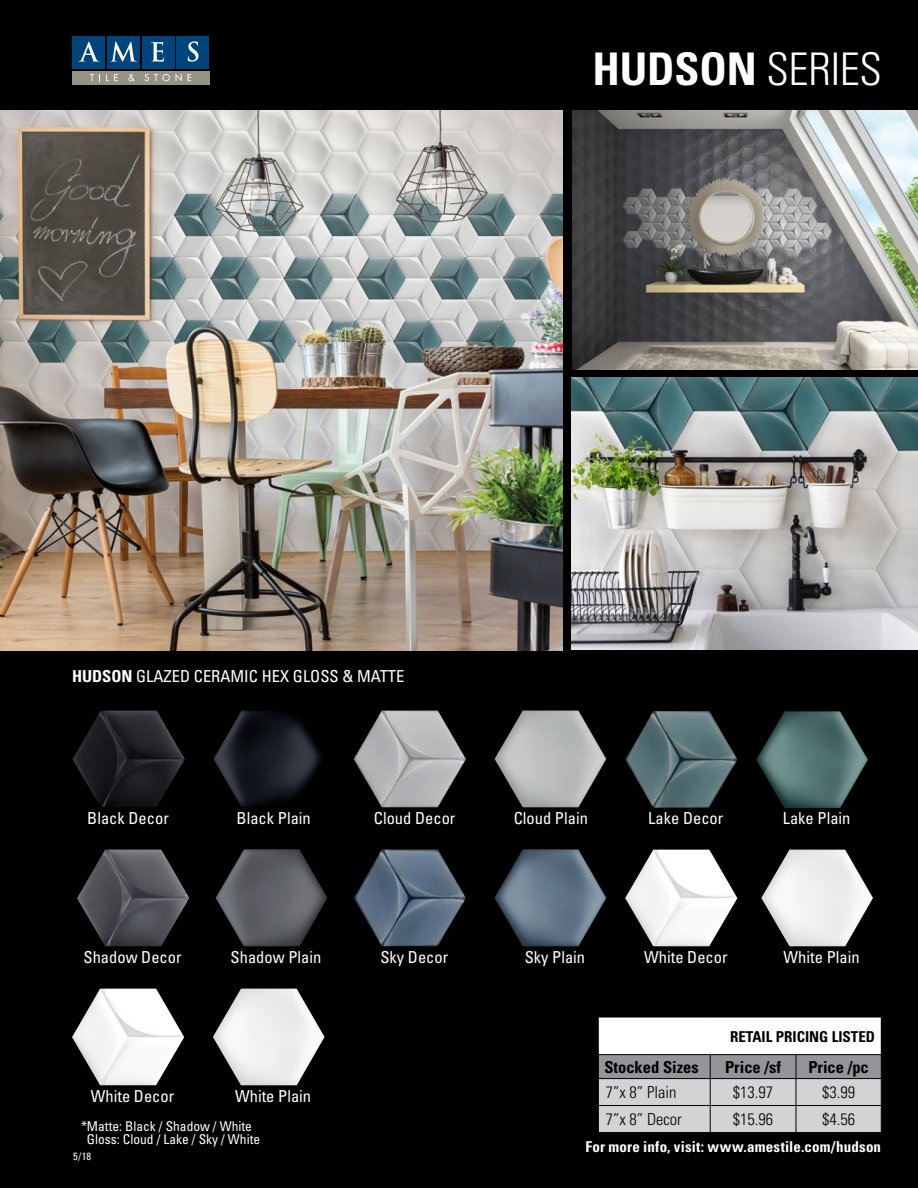
<style>
.page{position:relative;width:918px;height:1188px;background:#000}
.page>*{position:absolute;margin:0;border:0;box-sizing:border-box;transform-origin:0 0}
.t1{font:700 condensed 45px "Univers LT Std";letter-spacing:-.005em;color:#fff}
.t2{font:condensed 16.5px "Univers LT Std";color:#fff}
.t3{font:300 condensed 16.5px "Univers LT Std";color:#000}
.t4{font:700 condensed 16.5px "Univers LT Std";color:#000}
.t5{font:700 condensed 15px "Univers LT Std";letter-spacing:.015em;color:#fff}
.t6{font:700 condensed 15px "Univers LT Std";color:#000}
.t7{font:condensed 13.5px/13.5px "Univers LT Std";color:#fff}
.t8{font:condensed 10.5px "Univers LT Std";color:#fff}
.s1{font-weight:300}
.s2{font-weight:700}
</style>
<div class="page">
<div style="left:72px;top:71px;width:137px;height:14px;background:#959484"></div>
<div style="left:142px;top:36px;width:32px;height:33px;background:#00447c"></div>
<div style="left:107px;top:36px;width:33px;height:33px;background:#00447c"></div>
<div style="left:72px;top:36px;width:33px;height:33px;background:#00447c"></div>
<div style="left:177px;top:36px;width:32px;height:33px;background:#00447c"></div>
<svg style="left:90px;top:74px;width:10px;height:7px"></svg>
<svg style="left:106px;top:74px;width:12px;height:7px"></svg>
<svg style="left:129px;top:74px;width:6px;height:7px"></svg>
<svg style="left:145px;top:74px;width:25px;height:7px"></svg>
<svg style="left:176px;top:74px;width:6px;height:7px"></svg>
<svg style="left:188px;top:74px;width:3px;height:7px"></svg>
<svg style="left:78px;top:42px;width:22px;height:20px"></svg>
<svg style="left:111px;top:42px;width:26px;height:20px"></svg>
<svg style="left:151px;top:42px;width:13px;height:20px"></svg>
<svg style="left:188px;top:41px;width:10px;height:21px"></svg>
<img style="left:0;top:110px;width:563px;height:540px">
<img style="left:573px;top:110px;width:345px;height:259px">
<img style="left:572px;top:378px;width:346px;height:272px">
<div style="left:598px;top:1017px;width:283px;height:38px;background:#fff"></div>
<hr style="left:598px;top:1017px;width:112px;height:1px;background:#000">
<hr style="left:598px;top:1017px;width:1px;height:37px;background:#000">
<hr style="left:710px;top:1017px;width:86px;height:1px;background:#000">
<hr style="left:796px;top:1017px;width:86px;height:1px;background:#000">
<hr style="left:710px;top:1054px;width:86px;height:1px;background:#000">
<hr style="left:796px;top:1054px;width:86px;height:1px;background:#000">
<hr style="left:598px;top:1054px;width:112px;height:1px;background:#000">
<svg style="left:598px;top:1055px;width:284px;height:77px;background:#b5b7b9"></svg>
<img style="left:625px;top:711px;width:112px;height:97px">
<img style="left:761px;top:850px;width:112px;height:96px">
<img style="left:495px;top:711px;width:111px;height:96px">
<img style="left:756px;top:711px;width:112px;height:97px">
<img style="left:216px;top:850px;width:111px;height:96px">
<img style="left:495px;top:850px;width:111px;height:96px">
<img style="left:213px;top:711px;width:108px;height:96px">
<img style="left:625px;top:850px;width:112px;height:96px">
<img style="left:354px;top:850px;width:112px;height:96px">
<img style="left:73px;top:711px;width:112px;height:96px">
<img style="left:77px;top:850px;width:112px;height:96px">
<img style="left:354px;top:711px;width:112px;height:96px">
<img style="left:213px;top:989px;width:112px;height:96px">
<img style="left:72px;top:989px;width:112px;height:96px">
<h1 class="t1" style="left:592px;top:41px;width:291px">HUDSON <span class="s1">SERIES</span></h1>
<p class="t2" style="left:72px;top:666px;width:334px"><span class="s2">HUDSON</span> GLAZED CERAMIC HEX GLOSS &amp; MATTE</p>
<p class="t2" style="left:87px;top:807px;width:83px">Black Decor</p>
<p class="t2" style="left:237px;top:807px;width:76px">Black Plain</p>
<p class="t2" style="left:514px;top:807px;width:76px">Cloud Plain</p>
<p class="t2" style="left:783px;top:807px;width:69px">Lake Plain</p>
<p class="t2" style="left:374px;top:807px;width:83px">Cloud Decor</p>
<p class="t2" style="left:648px;top:807px;width:77px">Lake Decor</p>
<p class="t2" style="left:84px;top:947px;width:100px">Shadow Decor</p>
<p class="t2" style="left:380px;top:947px;width:69px">Sky Decor</p>
<p class="t2" style="left:231px;top:947px;width:92px">Shadow Plain</p>
<p class="t2" style="left:525px;top:947px;width:62px">Sky Plain</p>
<p class="t2" style="left:644px;top:947px;width:85px">White Decor</p>
<p class="t2" style="left:784px;top:947px;width:78px">White Plain</p>
<p class="t6" style="left:730px;top:1027px;width:146px">RETAIL PRICING LISTED</p>
<p class="t2" style="left:91px;top:1086px;width:85px">White Decor</p>
<p class="t2" style="left:235px;top:1086px;width:78px">White Plain</p>
<p class="t7" style="left:87px;top:1119px;width:175px;text-indent:-6px">*Matte: Black / Shadow / White<br>Gloss: Cloud / Lake / Sky / White</p>
<p class="t8" style="left:73px;top:1149px;width:20px">5/18</p>
<p class="t4" style="left:604px;top:1057px;width:96px">Stocked Sizes</p>
<p class="t4" style="left:725px;top:1057px;width:57px">Price /sf</p>
<p class="t4" style="left:808px;top:1057px;width:62px">Price /pc</p>
<p class="t3" style="left:606px;top:1082px;width:72px">7”x 8” Plain</p>
<p class="t3" style="left:733px;top:1082px;width:42px">$13.97</p>
<p class="t3" style="left:822px;top:1082px;width:34px">$3.99</p>
<p class="t3" style="left:606px;top:1109px;width:78px">7”x 8” Decor</p>
<p class="t3" style="left:733px;top:1109px;width:42px">$15.96</p>
<p class="t3" style="left:822px;top:1109px;width:34px">$4.56</p>
<p class="t5" style="left:585px;top:1137px;width:297px">For more info, visit: www.amestile.com/hudson</p>
</div>
